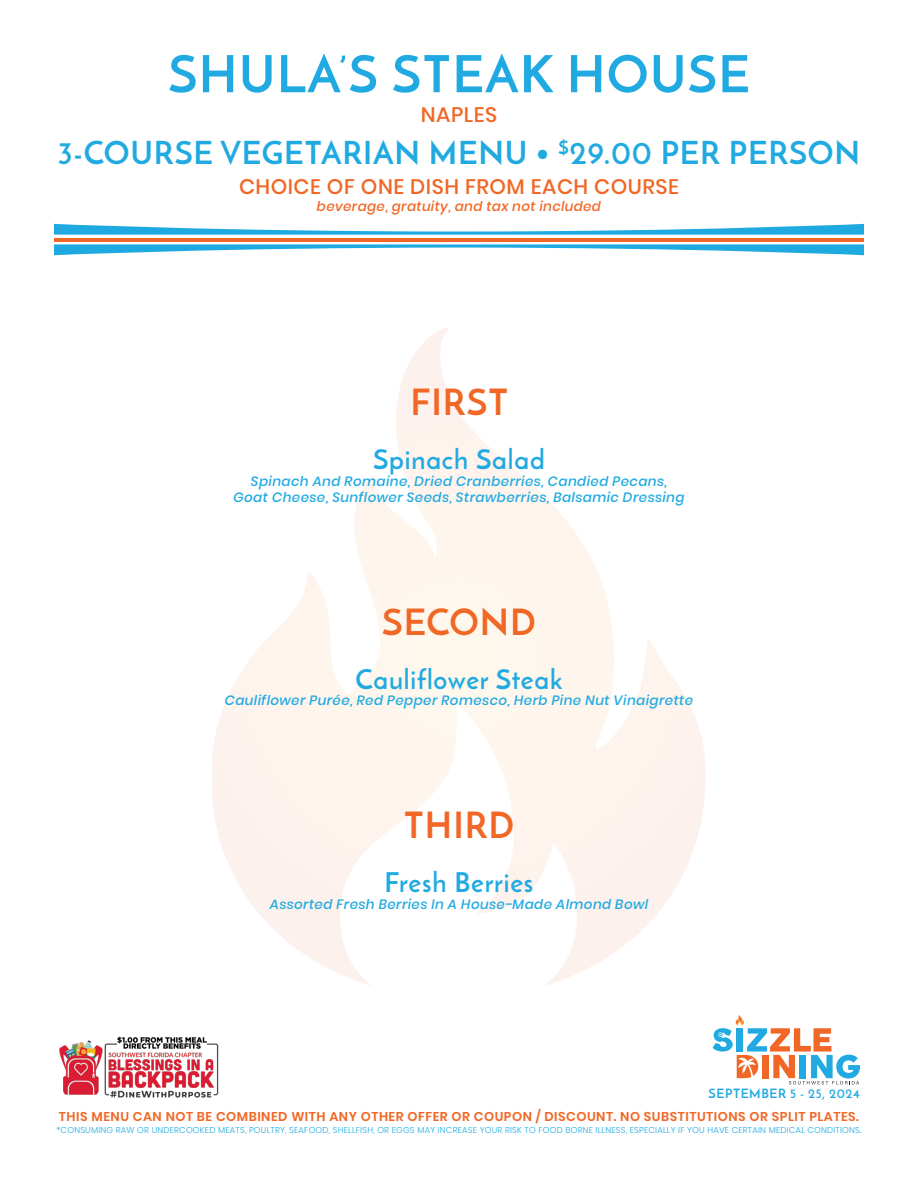
<style>
.page{position:relative;width:918px;height:1188px;background:#fff}
.page>*{position:absolute;margin:0;border:0;box-sizing:border-box;transform-origin:0 0}
.t1{font:700 51px "Josefin Sans";letter-spacing:.025em;color:#21aae1}
.t2{font:700 36px "Josefin Sans";letter-spacing:.025em;color:#f16725}
.t3{font:700 31.5px "Josefin Sans";letter-spacing:.025em;color:#21aae1}
.t4{font:700 27px "Josefin Sans";letter-spacing:.03em;color:#21aae1}
.t5{font:500 21px "Poppins";letter-spacing:.025em;color:#f16725}
.t6{font:italic 500 13.5px "Poppins";letter-spacing:.03em;color:#21aae1}
.t7{font:italic 500 13.5px "Poppins";letter-spacing:.025em;color:#f16725}
.t8{font:600 12.75px "Poppins";letter-spacing:.04em;color:#f16725}
.t9{font:700 12.75px "Josefin Sans";letter-spacing:.045em;color:#21aae1}
.t10{font:300 8.55px "Poppins";letter-spacing:.025em;color:#21aae1}
</style>
<div class="page">
<img style="left:59px;top:1036px;width:160px;height:62px">
<svg style="left:713px;top:1028px;width:147px;height:57px"></svg>
<svg style="left:54px;top:224px;width:810px;height:11px"></svg>
<hr style="left:54px;top:238px;width:810px;height:3px;background:#f06625">
<svg style="left:54px;top:244px;width:810px;height:11px"></svg>
<img style="left:212px;top:328px;width:532px;height:698px">
<p class="t1" style="left:168px;top:42px;width:583px">SHULA’S STEAK HOUSE</p>
<p class="t5" style="left:421px;top:103px;width:78px">NAPLES</p>
<p class="t3" style="left:58px;top:133px;width:804px">3-COURSE VEGETARIAN MENU • <sup>$</sup>29.00 PER PERSON</p>
<p class="t5" style="left:239px;top:175px;width:441px">CHOICE OF ONE DISH FROM EACH COURSE</p>
<p class="t7" style="left:317px;top:198px;width:286px">beverage, gratuity, and tax not included</p>
<p class="t2" style="left:411px;top:380px;width:99px">FIRST</p>
<p class="t4" style="left:373px;top:443px;width:173px">Spinach Salad</p>
<p class="t6" style="left:251px;top:473px;width:418px">Spinach And Romaine, Dried Cranberries, Candied Pecans,</p>
<p class="t6" style="left:233px;top:489px;width:453px">Goat Cheese, Sunflower Seeds, Strawberries, Balsamic Dressing</p>
<p class="t2" style="left:382px;top:600px;width:155px">SECOND</p>
<p class="t4" style="left:356px;top:662px;width:208px">Cauliflower Steak</p>
<p class="t6" style="left:225px;top:693px;width:470px">Cauliflower Purée, Red Pepper Romesco, Herb Pine Nut Vinaigrette</p>
<p class="t2" style="left:404px;top:803px;width:112px">THIRD</p>
<p class="t4" style="left:385px;top:866px;width:150px">Fresh Berries</p>
<p class="t6" style="left:270px;top:896px;width:380px">Assorted Fresh Berries In A House-Made Almond Bowl</p>
<p class="t9" style="left:709px;top:1086px;width:153px">SEPTEMBER 5 - 25, 2024</p>
<p class="t8" style="left:59px;top:1109px;width:802px">THIS MENU CAN NOT BE COMBINED WITH ANY OTHER OFFER OR COUPON / DISCOUNT. NO SUBSTITUTIONS OR SPLIT PLATES.</p>
<p class="t10" style="left:57px;top:1125px;width:806px">*CONSUMING RAW OR UNDERCOOKED MEATS, POULTRY, SEAFOOD, SHELLFISH, OR EGGS MAY INCREASE YOUR RISK TO FOOD BORNE ILLNESS, ESPECIALLY IF YOU HAVE CERTAIN MEDICAL CONDITIONS.</p>
</div>
